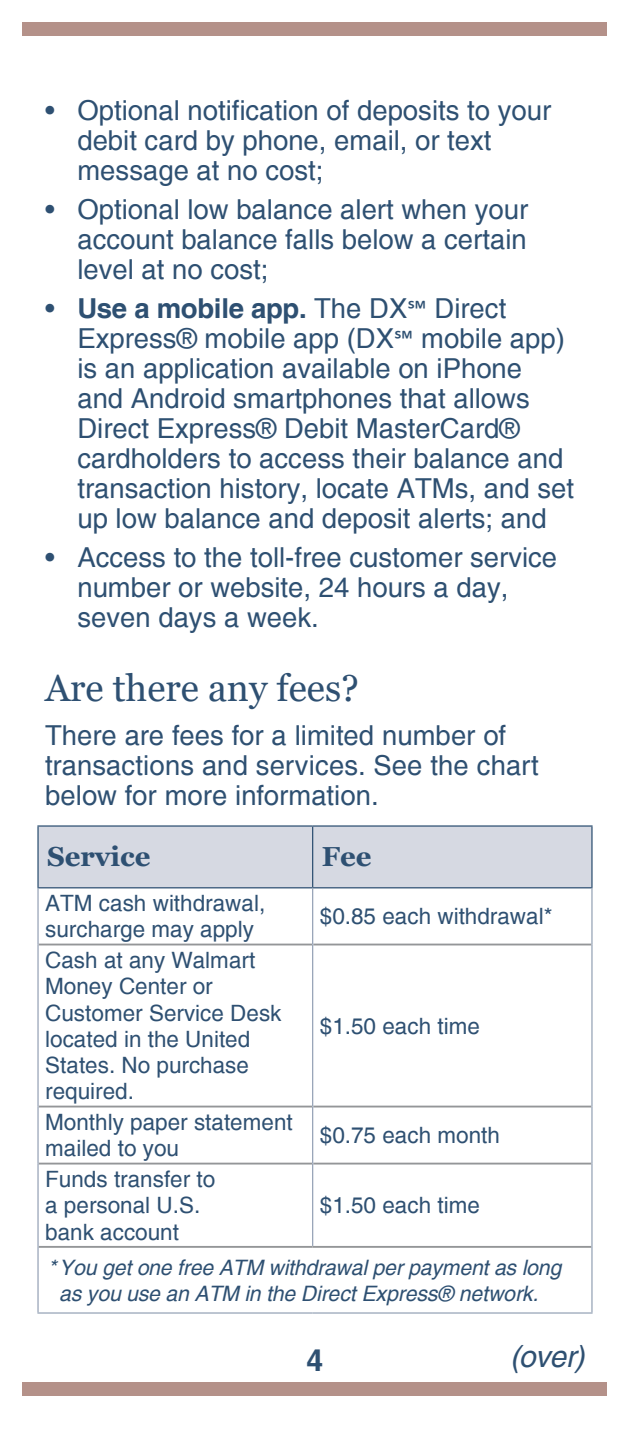
<style>
.page{position:relative;width:630px;height:1440px;background:#fff}
.page>*{position:absolute;margin:0;border:0;box-sizing:border-box;transform-origin:0 0}
.t1{font:37.5px "Georgia";color:#2e5072}
.t2{font:italic 30px "Helvetica";color:#2e5072}
.t3{font:700 30px "Helvetica";color:#2e5072}
.t4{font:27.5px/30px "Helvetica";color:#2e5072}
.t5{font:700 27.5px "Georgia";color:#2e5072}
.t6{font:22.5px/26.2px "Helvetica";color:#2e5072}
.t7{font:italic 21.25px/26.2px "Helvetica";letter-spacing:-.01em;color:#2e5072;text-align:center}
.s1{font-weight:700}
.s2{font-family:"Calibri"}
</style>
<div class="page">
<div style="left:22px;top:22px;width:586px;height:14px;background:#b49189"></div>
<div style="left:22px;top:1382px;width:586px;height:14px;background:#b49189"></div>
<div style="left:39px;top:827px;width:552px;height:60px;background:#d6d9e2"></div>
<hr style="left:39px;top:944px;width:273px;height:1px;background:#949698">
<hr style="left:313px;top:944px;width:278px;height:1px;background:#949698">
<hr style="left:39px;top:1106px;width:273px;height:2px;background:#949698">
<hr style="left:313px;top:1106px;width:278px;height:2px;background:#949698">
<hr style="left:39px;top:1163px;width:273px;height:2px;background:#949698">
<hr style="left:313px;top:1163px;width:278px;height:2px;background:#949698">
<hr style="left:39px;top:1246px;width:274px;height:2px;background:#949698">
<hr style="left:313px;top:1246px;width:278px;height:2px;background:#949698">
<hr style="left:37px;top:887px;width:276px;height:1px;background:#2e5072">
<hr style="left:313px;top:887px;width:280px;height:1px;background:#2e5072">
<hr style="left:37px;top:825px;width:276px;height:2px;background:#2e5072">
<hr style="left:37px;top:827px;width:2px;height:60px;background:#2e5072">
<hr style="left:313px;top:825px;width:280px;height:2px;background:#2e5072">
<hr style="left:312px;top:827px;width:1px;height:60px;background:#2e5072">
<hr style="left:591px;top:827px;width:2px;height:60px;background:#2e5072">
<hr style="left:37px;top:888px;width:2px;height:57px;background:#96a3b6">
<hr style="left:312px;top:888px;width:1px;height:57px;background:#96a3b6">
<hr style="left:591px;top:888px;width:2px;height:57px;background:#96a3b6">
<hr style="left:37px;top:945px;width:2px;height:162px;background:#96a3b6">
<hr style="left:312px;top:945px;width:1px;height:162px;background:#96a3b6">
<hr style="left:591px;top:945px;width:2px;height:162px;background:#96a3b6">
<hr style="left:37px;top:1107px;width:2px;height:57px;background:#96a3b6">
<hr style="left:312px;top:1107px;width:1px;height:57px;background:#96a3b6">
<hr style="left:591px;top:1107px;width:2px;height:57px;background:#96a3b6">
<hr style="left:37px;top:1164px;width:2px;height:83px;background:#96a3b6">
<hr style="left:312px;top:1164px;width:1px;height:82px;background:#96a3b6">
<hr style="left:591px;top:1164px;width:2px;height:83px;background:#96a3b6">
<hr style="left:37px;top:1247px;width:2px;height:65px;background:#96a3b6">
<hr style="left:591px;top:1247px;width:2px;height:65px;background:#96a3b6">
<hr style="left:37px;top:1312px;width:276px;height:2px;background:#96a3b6">
<hr style="left:313px;top:1312px;width:280px;height:2px;background:#96a3b6">
<p class="t4" style="left:77px;top:96px;width:475px;text-indent:-32px">• Optional notification of deposits to your debit card by phone, email, or text message at no cost;</p>
<p class="t4" style="left:77px;top:195px;width:452px;text-align:justify;text-indent:-32px">• Optional low balance alert when your account balance falls below a certain level at no cost;</p>
<p class="t4" style="left:77px;top:294px;width:498px;text-indent:-32px">• <span class="s1">Use a mobile app.</span> The DX<span class="s2">℠</span> Direct Express® mobile app (DX<span class="s2">℠</span> mobile app) is an application available on iPhone and Android smartphones that allows Direct Express® Debit MasterCard® cardholders to access their balance and transaction history, locate ATMs, and set up low balance and deposit alerts; and</p>
<p class="t4" style="left:77px;top:543px;width:481px;text-indent:-32px">• Access to the toll-free customer service number or website, 24 hours a day, seven days a week.</p>
<h1 class="t1" style="left:45px;top:665px;width:316px">Are there any fees?</h1>
<p class="t4" style="left:45px;top:721px;width:495px">There are fees for a limited number of transactions and services. See the chart below for more information.</p>
<p class="t5" style="left:47px;top:839px;width:105px">Service</p>
<p class="t5" style="left:322px;top:839px;width:51px">Fee</p>
<p class="t6" style="left:45px;top:891px;width:222px">ATM cash withdrawal, surcharge may apply</p>
<p class="t6" style="left:320px;top:904px;width:234px">$0.85 each withdrawal*</p>
<p class="t6" style="left:45px;top:948px;width:238px">Cash at any Walmart<br>Money Center or<br>Customer Service Desk located in the United<br>States. No purchase required.</p>
<p class="t6" style="left:45px;top:1110px;width:249px">Monthly paper statement mailed to you</p>
<p class="t6" style="left:45px;top:1167px;width:172px">Funds transfer to a personal U.S. bank account</p>
<p class="t6" style="left:320px;top:1014px;width:162px">$1.50 each time</p>
<p class="t6" style="left:320px;top:1123px;width:182px">$0.75 each month</p>
<p class="t6" style="left:320px;top:1193px;width:162px">$1.50 each time</p>
<p class="t7" style="left:48px;top:1255px;width:515px">* You get one free ATM withdrawal per payment as long as you use an ATM in the Direct Express® network.</p>
<p class="t3" style="left:307px;top:1342px;width:18px">4</p>
<p class="t2" style="left:510px;top:1339px;width:76px">(over)</p>
</div>
